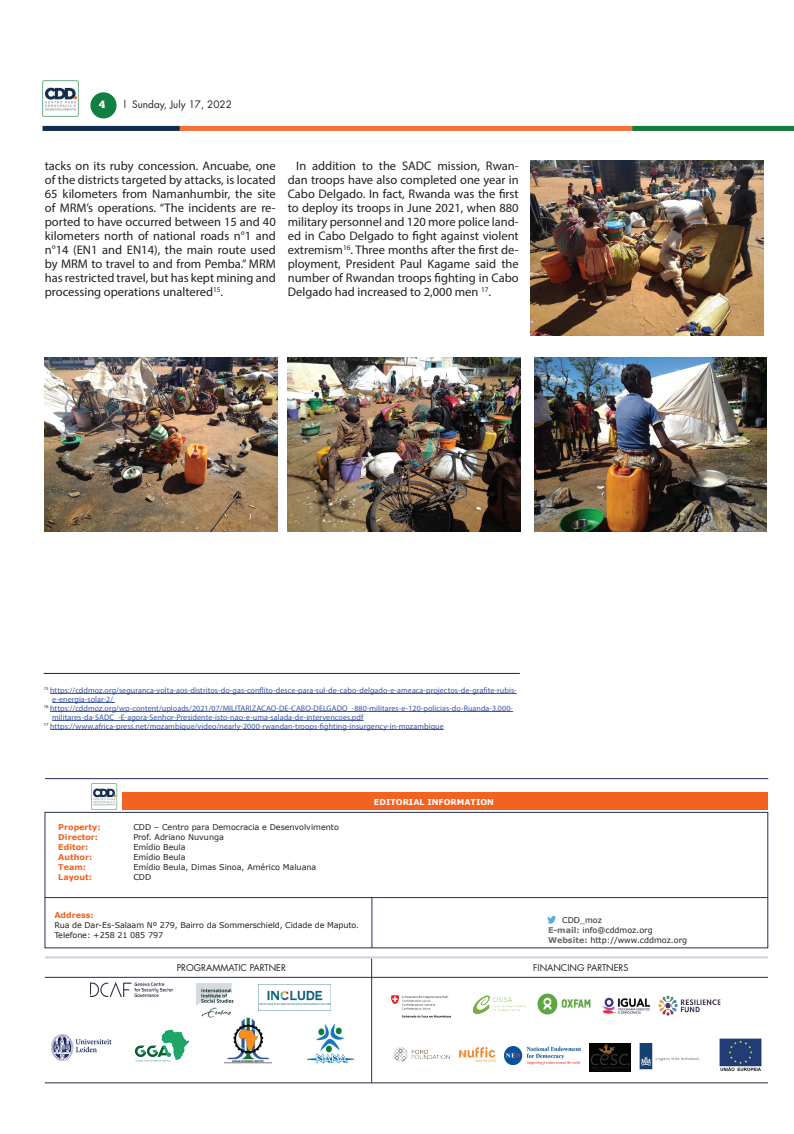
<style>
.page{position:relative;width:794px;height:1134px;background:#fff}
.page>*{position:absolute;margin:0;border:0;box-sizing:border-box;transform-origin:0 0}
.t1{font:12.5px/14px "Myriad Pro";color:#231f20;text-align:justify}
.t2{font:10px "Futura LT";color:#231f20}
.t3{font:700 10px "Popular";color:#fff}
.t4{font:9px "Futura LT";color:#231f20}
.t5{font:8px "Myriad Pro";letter-spacing:.01em;color:#3853a3}
.t6{font:8px/10px "Verdana";color:#231f20}
.t7{font:700 8px "Verdana";color:#f26221}
.t8{font:700 8px "Verdana";color:#fff}
.s1{font-weight:700;color:#6c6d70}
</style>
<div class="page">
<div style="left:45px;top:126px;width:749px;height:5px;background:#f37138"></div>
<div style="left:632px;top:126px;width:162px;height:5px;background:#107f40"></div>
<div style="left:43px;top:126px;width:137px;height:5px;background:#102e4f"></div>
<div style="left:90px;top:92px;width:27px;height:26px;background:#107f40;border-radius:50%"></div>
<img style="left:43px;top:81px;width:35px;height:35px">
<hr style="left:50px;top:693px;width:467px;height:1px;background:#3853a3">
<hr style="left:52px;top:702px;width:63px;height:1px;background:#3853a3">
<hr style="left:50px;top:711px;width:463px;height:1px;background:#3853a3">
<hr style="left:52px;top:720px;width:311px;height:1px;background:#3853a3">
<hr style="left:50px;top:729px;width:394px;height:1px;background:#3853a3">
<hr style="left:44px;top:673px;width:476px;height:1px;background:#231f20">
<img style="left:45px;top:357px;width:233px;height:175px">
<img style="left:288px;top:357px;width:232px;height:175px">
<img style="left:531px;top:161px;width:232px;height:174px">
<img style="left:534px;top:357px;width:233px;height:175px">
<img style="left:391px;top:996px;width:59px;height:22px">
<img style="left:473px;top:995px;width:53px;height:19px">
<img style="left:459px;top:1047px;width:37px;height:15px">
<img style="left:505px;top:1047px;width:75px;height:17px">
<img style="left:537px;top:994px;width:53px;height:20px">
<img style="left:393px;top:1047px;width:57px;height:15px">
<img style="left:658px;top:995px;width:63px;height:21px">
<img style="left:639px;top:1043px;width:61px;height:27px">
<img style="left:602px;top:997px;width:48px;height:17px">
<img style="left:590px;top:1043px;width:40px;height:28px">
<img style="left:720px;top:1038px;width:41px;height:33px">
<div style="left:122px;top:792px;width:645px;height:18px;background:#f26221"></div>
<div style="left:45px;top:812px;width:723px;height:136px;border:1px solid #252e53"></div>
<hr style="left:45px;top:897px;width:723px;height:1px;background:#252e53">
<hr style="left:372px;top:898px;width:1px;height:50px;background:#252e53">
<img style="left:547px;top:915px;width:9px;height:9px">
<img style="left:91px;top:783px;width:26px;height:26px">
<hr style="left:45px;top:778px;width:723px;height:1px;background:#252e53">
<hr style="left:371px;top:958px;width:1px;height:125px;background:#252e53">
<hr style="left:45px;top:956px;width:723px;height:2px;background:#d1d2d4">
<hr style="left:45px;top:977px;width:723px;height:1px;background:#252e53">
<hr style="left:45px;top:1083px;width:723px;height:1px;background:#252e53">
<img style="left:259px;top:984px;width:71px;height:21px">
<img style="left:51px;top:1034px;width:61px;height:26px">
<img style="left:90px;top:982px;width:82px;height:14px">
<img style="left:196px;top:983px;width:38px;height:35px">
<img style="left:135px;top:1029px;width:54px;height:33px">
<img style="left:224px;top:1017px;width:48px;height:47px">
<img style="left:308px;top:1023px;width:47px;height:41px">
<p class="t3" style="left:99px;top:98px;width:8px">4</p>
<p class="t2" style="left:124px;top:98px;width:110px">l Sunday, July 17, 2022</p>
<p class="t1" style="left:45px;top:159px;width:232px">tacks on its ruby concession. Ancuabe, one of the districts targeted by attacks, is located 65 kilometers from Namanhumbir, the site of MRM’s operations. “The incidents are re&shy;ported to have occurred between 15 and 40 kilometers north of national roads n°1 and n°14 (EN1 and EN14), the main route used by MRM to travel to and from Pemba.” MRM has restricted travel, but has kept mining and processing operations unaltered<sup>15</sup>.</p>
<p class="t1" style="left:288px;top:159px;width:232px;text-indent:9px">In addition to the SADC mission, Rwan&shy;dan troops have also completed one year in Cabo Delgado. In fact, Rwanda was the first to deploy its troops in June 2021, when 880 military personnel and 120 more police land&shy;ed in Cabo Delgado to fight against violent extremism<sup>16</sup>. Three months after the first de&shy;ployment, President Paul Kagame said the number of Rwandan troops fighting in Cabo Delgado had increased to 2,000 men <sup>17</sup>.</p>
<p class="t5" style="left:44px;top:685px;width:474px"><sup>15</sup> https://cddmoz.org/seguranca-volta-aos-distritos-do-gas-conflito-desce-para-sul-de-cabo-delgado-e-ameaca-projectos-de-grafite-rubis-</p>
<p class="t5" style="left:52px;top:694px;width:62px">e-energia-solar-2/</p>
<p class="t5" style="left:44px;top:703px;width:471px"><sup>16</sup> https://cddmoz.org/wp-content/uploads/2021/07/MILITARIZACAO-DE-CABO-DELGADO_-880-militares-e-120-policias-do-Ruanda-3.000-</p>
<p class="t5" style="left:52px;top:712px;width:313px">militares-da-SADC_-E-agora-Senhor-Presidente-isto-nao-e-uma-salada-de-intervencoes.pdf</p>
<p class="t5" style="left:44px;top:721px;width:402px"><sup>17</sup> https://www.africa-press.net/mozambique/video/nearly-2000-rwandan-troops-fighting-insurgency-in-mozambique</p>
<p class="t8" style="left:374px;top:796px;width:121px">EDITORIAL INFORMATION</p>
<p class="t7" style="left:58px;top:822px;width:44px">Property:</p>
<p class="t6" style="left:133px;top:822px;width:207px">CDD – Centro para Democracia e Desenvolvimento</p>
<p class="t7" style="left:58px;top:832px;width:41px">Director:</p>
<p class="t6" style="left:133px;top:832px;width:92px">Prof. Adriano Nuvunga</p>
<p class="t7" style="left:58px;top:842px;width:32px">Editor:</p>
<p class="t6" style="left:133px;top:842px;width:54px">Emídio Beula</p>
<p class="t7" style="left:58px;top:852px;width:35px">Author:</p>
<p class="t6" style="left:133px;top:852px;width:54px">Emídio Beula</p>
<p class="t7" style="left:58px;top:862px;width:29px">Team:</p>
<p class="t6" style="left:133px;top:862px;width:184px">Emídio Beula, Dimas Sinoa, Américo Maluana</p>
<p class="t7" style="left:58px;top:872px;width:35px">Layout:</p>
<p class="t6" style="left:133px;top:872px;width:19px">CDD</p>
<p class="t7" style="left:54px;top:910px;width:41px">Address:</p>
<p class="t6" style="left:54px;top:920px;width:306px">Rua de Dar-Es-Salaam Nº 279, Bairro da Sommerschield, Cidade de Maputo.<br>Telefone: +258 21 085 797</p>
<p class="t6" style="left:548px;top:915px;width:141px;text-indent:14px">CDD_moz<br><span class="s1">E-mail:</span> info@cddmoz.org<br><span class="s1">Website:</span> http://www.cddmoz.org</p>
<p class="t4" style="left:177px;top:962px;width:111px">PROGRAMMATIC PARTNER</p>
<p class="t4" style="left:533px;top:962px;width:97px">FINANCING PARTNERS</p>
</div>
